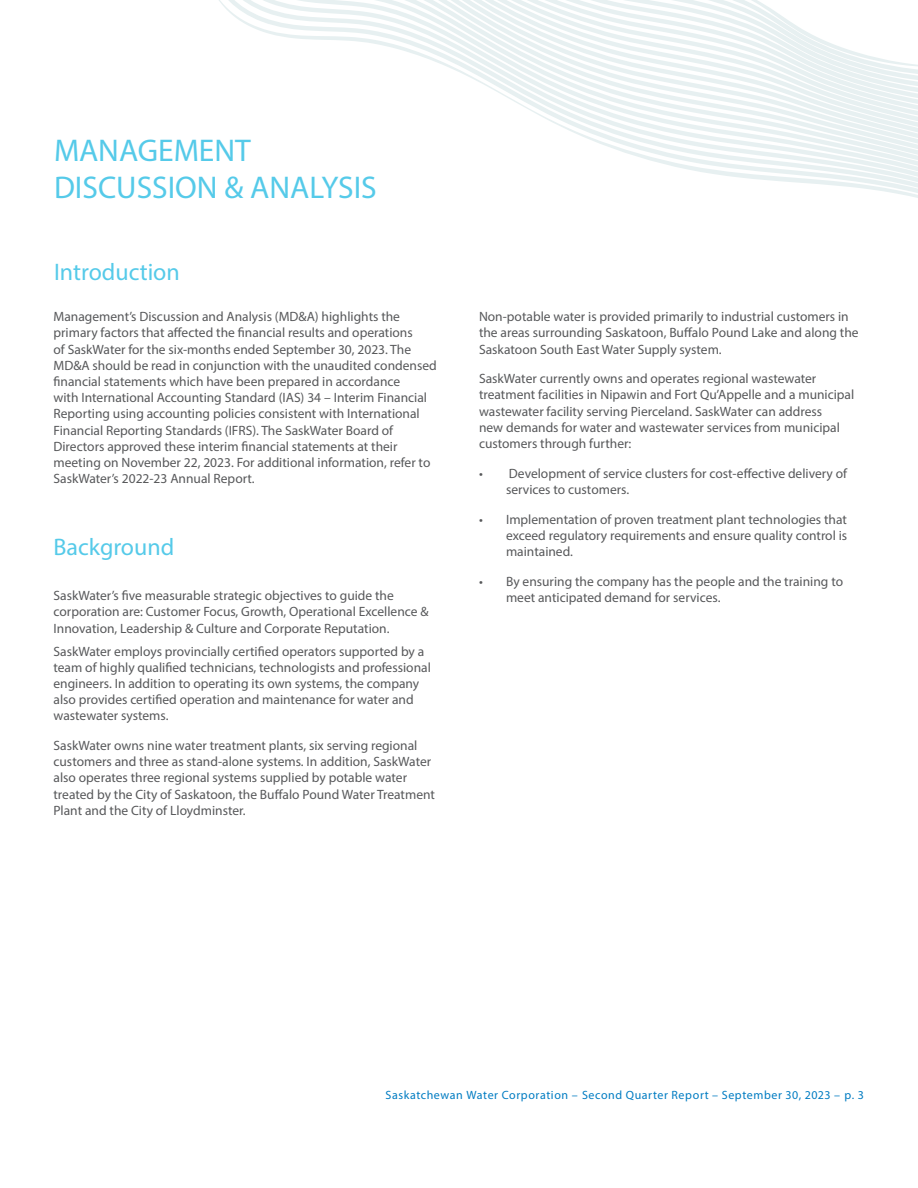
<style>
.page{position:relative;width:918px;height:1188px;background:#fff}
.page>*{position:absolute;margin:0;border:0;box-sizing:border-box;transform-origin:0 0}
.Story_headings{font:31.5px/37.8px "Myriad Pro";color:#55cae9}
.Mini_Story_Heading{font:24px "Myriad Pro";color:#55cae9}
.Body_text{font:13.5px/16.2px "Myriad Pro";color:#57585a}
.Bold_Intro_paragraph{font:13.5px/16.2px "Myriad Pro";color:#57585a}
.Cutline{font:12px "Myriad Pro";letter-spacing:.05em;color:#007cc2}
</style>
<div class="page">
<svg style="left:219px;top:0;width:699px;height:198px"></svg>
<p class="Story_headings" style="left:54px;top:131px;width:324px">MANAGEMENT<br>DISCUSSION &amp; ANALYSIS</p>
<p class="Mini_Story_Heading" style="left:54px;top:257px;width:127px">Introduction</p>
<p class="Body_text" style="left:54px;top:308px;width:385px">Management’s Discussion and Analysis (MD&amp;A) highlights the primary factors that affected the financial results and operations<br>of SaskWater for the six-months ended September 30, 2023. The MD&amp;A should be read in conjunction with the unaudited condensed financial statements which have been prepared in accordance<br>with International Accounting Standard (IAS) 34 – Interim Financial Reporting using accounting policies consistent with International Financial Reporting Standards (IFRS). The SaskWater Board of Directors approved these interim financial statements at their meeting on November 22, 2023. For additional information, refer to SaskWater’s 2022-23 Annual Report.</p>
<p class="Mini_Story_Heading" style="left:54px;top:532px;width:122px">Background</p>
<p class="Bold_Intro_paragraph" style="left:54px;top:587px;width:377px">SaskWater’s five measurable strategic objectives to guide the corporation are: Customer Focus, Growth, Operational Excellence &amp;<br>Innovation, Leadership &amp; Culture and Corporate Reputation.</p>
<p class="Body_text" style="left:54px;top:643px;width:379px">SaskWater employs provincially certified operators supported by a team of highly qualified technicians, technologists and professional engineers. In addition to operating its own systems, the company also provides certified operation and maintenance for water and wastewater systems.</p>
<p class="Body_text" style="left:54px;top:737px;width:383px">SaskWater owns nine water treatment plants, six serving regional customers and three as stand-alone systems. In addition, SaskWater also operates three regional systems supplied by potable water treated by the City of Saskatoon, the Buffalo Pound Water Treatment Plant and the City of Lloydminster.</p>
<p class="Body_text" style="left:479px;top:308px;width:381px">Non-potable water is provided primarily to industrial customers in the areas surrounding Saskatoon, Buffalo Pound Lake and along the<br>Saskatoon South East Water Supply system.</p>
<p class="Body_text" style="left:479px;top:370px;width:377px">SaskWater currently owns and operates regional wastewater treatment facilities in Nipawin and Fort Qu’Appelle and a municipal wastewater facility serving Pierceland. SaskWater can address<br>new demands for water and wastewater services from municipal customers through further:</p>
<p class="Body_text" style="left:506px;top:465px;width:343px;text-indent:-27px">• Development of service clusters for cost-effective delivery of services to customers.</p>
<p class="Body_text" style="left:506px;top:511px;width:343px;text-align:justify;text-indent:-27px">• Implementation of proven treatment plant technologies that exceed regulatory requirements and ensure quality control is maintained.</p>
<p class="Body_text" style="left:506px;top:573px;width:339px;text-indent:-27px">• By ensuring the company has the people and the training to meet anticipated demand for services.</p>
<p class="Cutline" style="left:386px;top:1087px;width:480px">Saskatchewan Water Corporation – Second Quarter Report – September 30, 2023 – p. 3</p>
</div>
